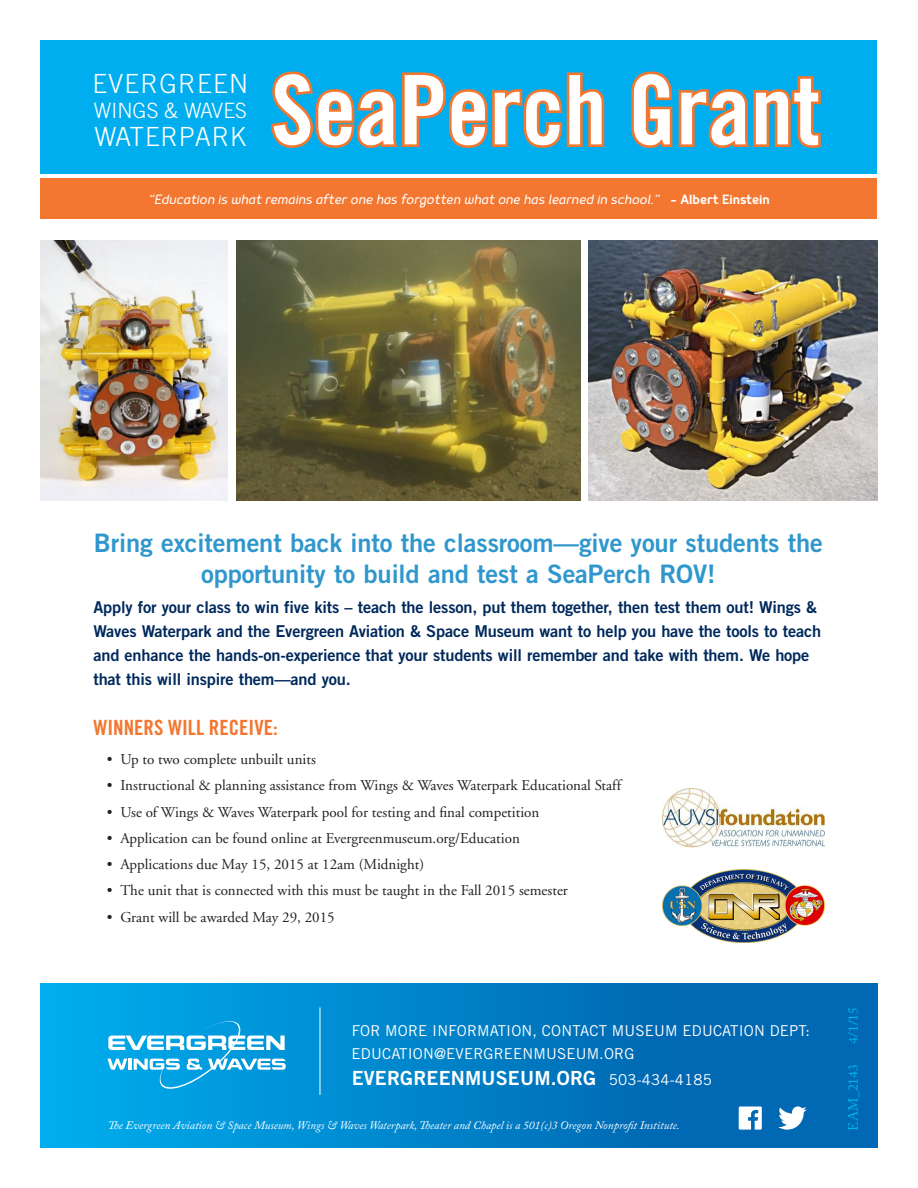
<style>
.page{position:relative;width:918px;height:1188px;background:#fff}
.page>*{position:absolute;margin:0;border:0;box-sizing:border-box;transform-origin:0 0}
.t1{font:96px "Trade Gothic Bold Cond Twenty";color:#fff}
.t2{font:300 26.4px "Trade Gothic";letter-spacing:.04em;color:#fff}
.body{font:25.5px/30.6px "Trade Gothic Bold Two";letter-spacing:-.005em;color:#3097cd;text-align:center}
.t3{font:300 21.15px "Trade Gothic";color:#fff}
.t4{font:21px "Trade Gothic Bold Cond Twenty";color:#f37730}
.t5{font:19.5px "Trade Gothic Bold Two";letter-spacing:.01em;color:#fff}
.body-2{font:16.5px "Mairy Light Oblicua";color:#fff}
.body-3{font:16.35px/24px "Trade Gothic Bold Two";letter-spacing:-.01em;color:#00295c}
.t6{font:15px "Adobe Garamond";color:#231f20}
.t7{font:15px/23.4px "Trade Gothic";letter-spacing:.01em;color:#fff}
.t8{font:13.5px "Adobe Caslon Pro";color:#00b8f0}
.t9{font:italic 11.55px "Adobe Caslon Pro";color:#fff}
.s1{font-family:"Mairy"}
.s2{font-family:"Trade Gothic";font-size:15px}
</style>
<div class="page">
<div style="left:40px;top:984px;width:838px;height:164px;background:linear-gradient(to right,#00abeb,#015ba8)"></div>
<div style="left:40px;top:40px;width:838px;height:134px;background:#00aeef"></div>
<div style="left:40px;top:178px;width:838px;height:41px;background:#f37730"></div>
<svg style="left:107px;top:1018px;width:179px;height:76px;background:#34b1e6"></svg>
<svg style="left:271px;top:71px;width:334px;height:77px"></svg>
<svg style="left:631px;top:71px;width:190px;height:77px"></svg>
<hr style="left:320px;top:1007px;width:1px;height:88px;background:#fff">
<img style="left:40px;top:241px;width:188px;height:259px">
<img style="left:237px;top:241px;width:343px;height:259px">
<img style="left:589px;top:241px;width:289px;height:259px">
<img style="left:662px;top:869px;width:163px;height:73px">
<img style="left:662px;top:788px;width:163px;height:59px">
<svg style="left:778px;top:1106px;width:29px;height:24px"></svg>
<svg style="left:739px;top:1107px;width:23px;height:23px"></svg>
<p class="t2" style="left:92px;top:68px;width:157px">EVERGREEN</p>
<p class="t3" style="left:94px;top:98px;width:154px">WINGS &amp; WAVES</p>
<p class="t2" style="left:94px;top:121px;width:154px">WATERPARK</p>
<p class="t1" style="left:271px;top:52px;width:550px">SeaPerch Grant</p>
<p class="body-2" style="left:148px;top:190px;width:623px">“Education is what remains after one has forgotten what one has learned in school.” <span class="s1">– Albert Einstein</span></p>
<p class="body" style="left:94px;top:527px;width:731px">Bring excitement back into the classroom—give your students the opportunity to build and test a SeaPerch ROV!</p>
<p class="body-3" style="left:93px;top:595px;width:729px">Apply for your class to win five kits – teach the lesson, put them together, then test them out! Wings &amp; Waves Waterpark and the Evergreen Aviation &amp; Space Museum want to help you have the tools to teach and enhance the hands-on-experience that your students will remember and take with them. We hope that this will inspire them—and you.</p>
<p class="t4" style="left:93px;top:714px;width:186px">WINNERS WILL RECEIVE:</p>
<p class="t6" style="left:107px;top:751px;width:210px">• Up to two complete unbuilt units</p>
<p class="t6" style="left:107px;top:778px;width:516px">• Instructional &amp; planning assistance from Wings &amp; Waves Waterpark Educational Staff</p>
<p class="t6" style="left:107px;top:804px;width:434px">• Use of Wings &amp; Waves Waterpark pool for testing and final competition</p>
<p class="t6" style="left:107px;top:830px;width:414px">• Application can be found online at Evergreenmuseum.org/Education</p>
<p class="t6" style="left:107px;top:856px;width:319px">• Applications due May 15, 2015 at 12am (Midnight)</p>
<p class="t6" style="left:107px;top:883px;width:463px">• The unit that is connected with this must be taught in the Fall 2015 semester</p>
<p class="t6" style="left:107px;top:909px;width:229px">• Grant will be awarded May 29, 2015</p>
<p class="t7" style="left:352px;top:1019px;width:460px">FOR MORE INFORMATION, CONTACT MUSEUM EDUCATION DEPT:<br>EDUCATION@EVERGREENMUSEUM.ORG</p>
<p class="t5" style="left:352px;top:1066px;width:362px">EVERGREENMUSEUM.ORG <span class="s2">503-434-4185</span></p>
<p class="t9" style="left:108px;top:1119px;width:573px">The Evergreen Aviation &amp; Space Museum, Wings &amp; Waves Waterpark, Theater and Chapel is a 501(c)3 Oregon Nonprofit Institute.</p>
<p class="t8" style="left:845px;top:1044px;width:38px;rotate:-90deg">4/1/15</p>
<p class="t8" style="left:845px;top:1131px;width:68px;rotate:-90deg">EAM_2143</p>
</div>
